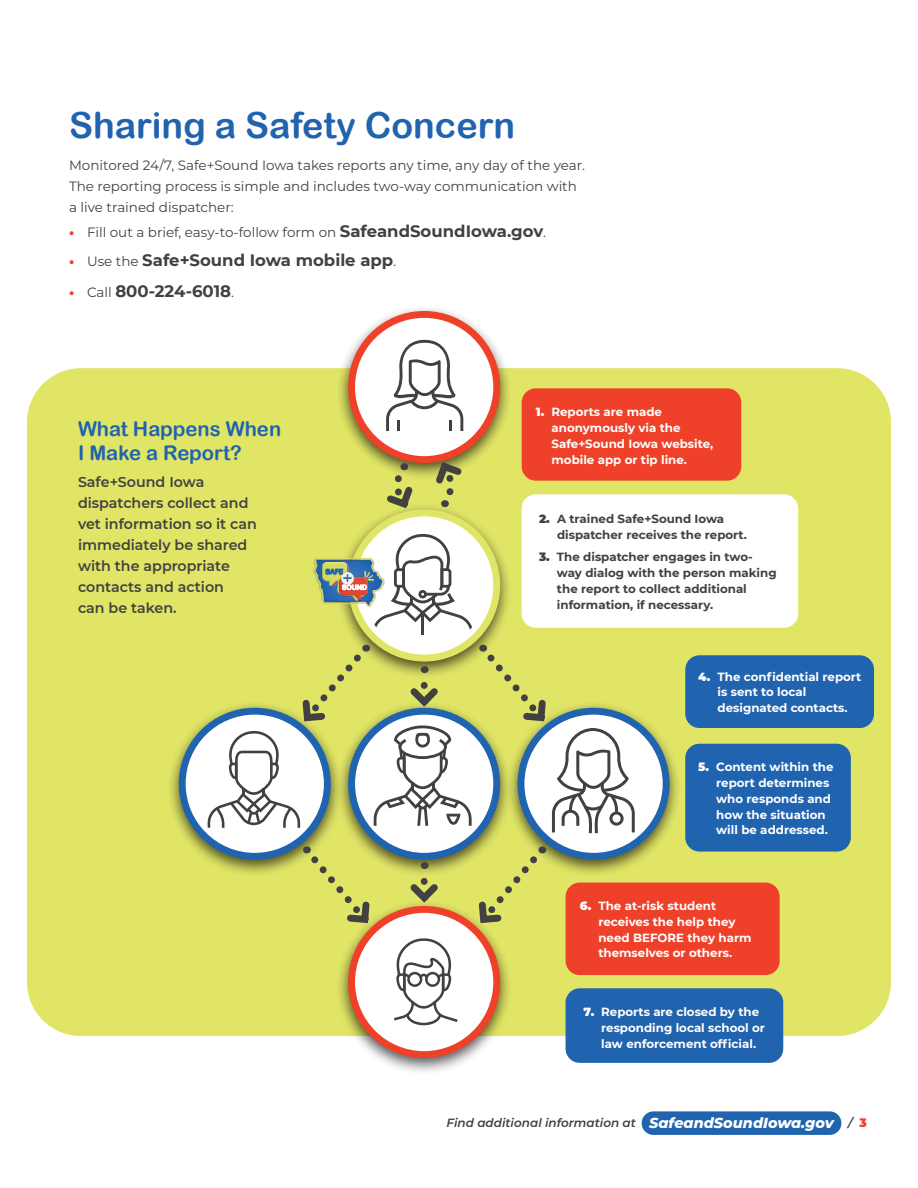
<style>
.page{position:relative;width:918px;height:1188px;background:#fff}
.page>*{position:absolute;margin:0;border:0;box-sizing:border-box;transform-origin:0 0}
.Headline{font:36px "Arial Rounded MT Bold";color:#2063af}
.t1{font:20.25px/24px "Arial Rounded MT Bold";color:#2063af}
.t2{font:700 16.5px "Montserrat";color:#414142}
.Callout{font:italic 800 14.4px "Montserrat";color:#fff}
.t3{font:600 14.25px/21px "Montserrat";color:#414142}
.Body{font:13.5px/21px "Montserrat";color:#414142}
.Callout-2{font:italic 600 12px "Montserrat";color:#414142}
.t4{font:700 11.85px/15.8px "Montserrat";color:#fff}
.t5{font:700 11.85px/15.8px "Montserrat";color:#414142}
.s1{font-weight:800;color:#ef4129}
.s2{font-weight:700;font-size:16.5px}
.s3{font-weight:800;font-size:13.5px;color:#ef4129}
.s4{font-weight:400;font-size:13.5px}
.s5{font-weight:900}
.s6{font-weight:900;font-style:normal;color:#ef4129}
</style>
<div class="page">
<div style="left:27px;top:368px;width:864px;height:668px;background:#e0e566;border-radius:54px"></div>
<div style="left:522px;top:388px;width:219px;height:93px;background:#ef4129;border-radius:14px"></div>
<div style="left:685px;top:655px;width:189px;height:73px;background:#2063af;border-radius:14px"></div>
<div style="left:566px;top:883px;width:214px;height:92px;background:#ef4129;border-radius:14px"></div>
<div style="left:685px;top:744px;width:166px;height:108px;background:#2063af;border-radius:14px"></div>
<div style="left:566px;top:988px;width:217px;height:75px;background:#2063af;border-radius:14px"></div>
<div style="left:522px;top:494px;width:276px;height:134px;background:#fff;border-radius:14px"></div>
<div style="left:336px;top:304px;width:176px;height:176px;background:#231f20;opacity:.75"></div>
<div style="left:352px;top:314px;width:145px;height:146px;background:#fff;border-radius:50%"></div>
<div style="left:348px;top:311px;width:152px;height:152px;border:7px solid #ef4129;border-radius:50%"></div>
<div style="left:336px;top:503px;width:176px;height:176px;background:#231f20;opacity:.75"></div>
<svg style="left:352px;top:513px;width:145px;height:145px;background:#f9fae5"></svg>
<div style="left:348px;top:509px;width:152px;height:153px;border:7px solid #e0e566;border-radius:50%"></div>
<div style="left:336px;top:701px;width:176px;height:176px;background:#231f20;opacity:.75"></div>
<svg style="left:352px;top:711px;width:145px;height:145px;background:#e0e9f3"></svg>
<div style="left:348px;top:708px;width:152px;height:152px;border:7px solid #2063af;border-radius:50%"></div>
<div style="left:336px;top:899px;width:176px;height:176px;background:#231f20;opacity:.75"></div>
<div style="left:352px;top:909px;width:145px;height:146px;background:#fff;border-radius:50%"></div>
<div style="left:348px;top:906px;width:152px;height:152px;border:7px solid #ef4129;border-radius:50%"></div>
<div style="left:167px;top:701px;width:176px;height:176px;background:#231f20;opacity:.75"></div>
<svg style="left:182px;top:711px;width:145px;height:145px;background:#dfe8f3"></svg>
<div style="left:179px;top:708px;width:152px;height:152px;border:7px solid #2063af;border-radius:50%"></div>
<div style="left:506px;top:701px;width:176px;height:176px;background:#231f20;opacity:.75"></div>
<svg style="left:521px;top:711px;width:145px;height:145px;background:#e0e9f3"></svg>
<div style="left:518px;top:708px;width:152px;height:152px;border:7px solid #2063af;border-radius:50%"></div>
<svg style="left:404px;top:682px;width:40px;height:30px"></svg>
<svg style="left:299px;top:645px;width:68px;height:80px"></svg>
<svg style="left:475px;top:846px;width:68px;height:81px"></svg>
<svg style="left:305px;top:846px;width:68px;height:81px"></svg>
<svg style="left:404px;top:878px;width:40px;height:30px"></svg>
<svg style="left:382px;top:463px;width:36px;height:50px"></svg>
<svg style="left:431px;top:458px;width:36px;height:49px"></svg>
<svg style="left:481px;top:645px;width:154px;height:188px"></svg>
<svg style="left:207px;top:731px;width:93px;height:97px;background:#dfdfdf"></svg>
<svg style="left:374px;top:724px;width:98px;height:102px;background:#d9dadb"></svg>
<svg style="left:394px;top:938px;width:64px;height:87px"></svg>
<svg style="left:386px;top:340px;width:77px;height:91px"></svg>
<svg style="left:336px;top:534px;width:137px;height:100px;background:#dcddcd"></svg>
<img style="left:313px;top:557px;width:72px;height:51px">
<img style="left:315px;top:559px;width:68px;height:47px">
<div style="left:642px;top:1111px;width:199px;height:24px;background:#2063af;border-radius:12px"></div>
<p class="Headline" style="left:69px;top:104px;width:448px">Sharing a Safety Concern</p>
<p class="Body" style="left:69px;top:155px;width:518px">Monitored 24/7, Safe+Sound Iowa takes reports any time, any day of the year.<br>The reporting process is simple and includes two-way communication with a live trained dispatcher:</p>
<p class="Body" style="left:69px;top:221px;width:479px"><span class="s1">•</span> Fill out a brief, easy-to-follow form on <span class="s2">SafeandSoundIowa.gov</span>.</p>
<p class="t2" style="left:69px;top:248px;width:329px"><span class="s3">•</span> <span class="s4">Use the</span> Safe+Sound Iowa mobile app<span class="s4">.</span></p>
<p class="t2" style="left:69px;top:280px;width:166px"><span class="s3">•</span> <span class="s4">Call</span> 800-224-6018<span class="s4">.</span></p>
<p class="t1" style="left:78px;top:416px;width:205px">What Happens When<br>I Make a Report?</p>
<p class="t3" style="left:78px;top:471px;width:180px">Safe+Sound Iowa dispatchers collect and vet information so it can immediately be shared with the appropriate contacts and action<br>can be taken.</p>
<p class="t4" style="left:552px;top:404px;width:163px;text-indent:-16px"><span class="s5">1.</span> Reports are made anonymously via the<br>Safe+Sound Iowa website, mobile app or tip line.</p>
<p class="t5" style="left:557px;top:510px;width:191px;text-indent:-18px"><span class="s5">2.</span> A trained Safe+Sound Iowa dispatcher receives the report.</p>
<p class="t5" style="left:557px;top:549px;width:221px;text-indent:-18px"><span class="s5">3.</span> The dispatcher engages in two&shy;way dialog with the person making the report to collect additional information, if necessary.</p>
<p class="t4" style="left:718px;top:668px;width:145px;text-indent:-19px"><span class="s5">4.</span> The confidential report is sent to local designated contacts.</p>
<p class="t4" style="left:716px;top:759px;width:119px;text-indent:-18px"><span class="s5">5.</span> Content within the report determines who responds and how the situation will be addressed.</p>
<p class="t4" style="left:598px;top:897px;width:155px;text-indent:-19px"><span class="s5">6.</span> The at-risk student receives the help they need BEFORE they harm themselves or others.</p>
<p class="t4" style="left:601px;top:1003px;width:165px;text-indent:-18px"><span class="s5">7.</span> Reports are closed by the responding local school or law enforcement official.</p>
<p class="Callout-2" style="left:447px;top:1114px;width:191px">Find additional information at</p>
<p class="Callout" style="left:649px;top:1112px;width:186px">SafeandSoundIowa.gov</p>
<p class="Callout-2" style="left:848px;top:1114px;width:20px">/ <span class="s6">3</span></p>
</div>
